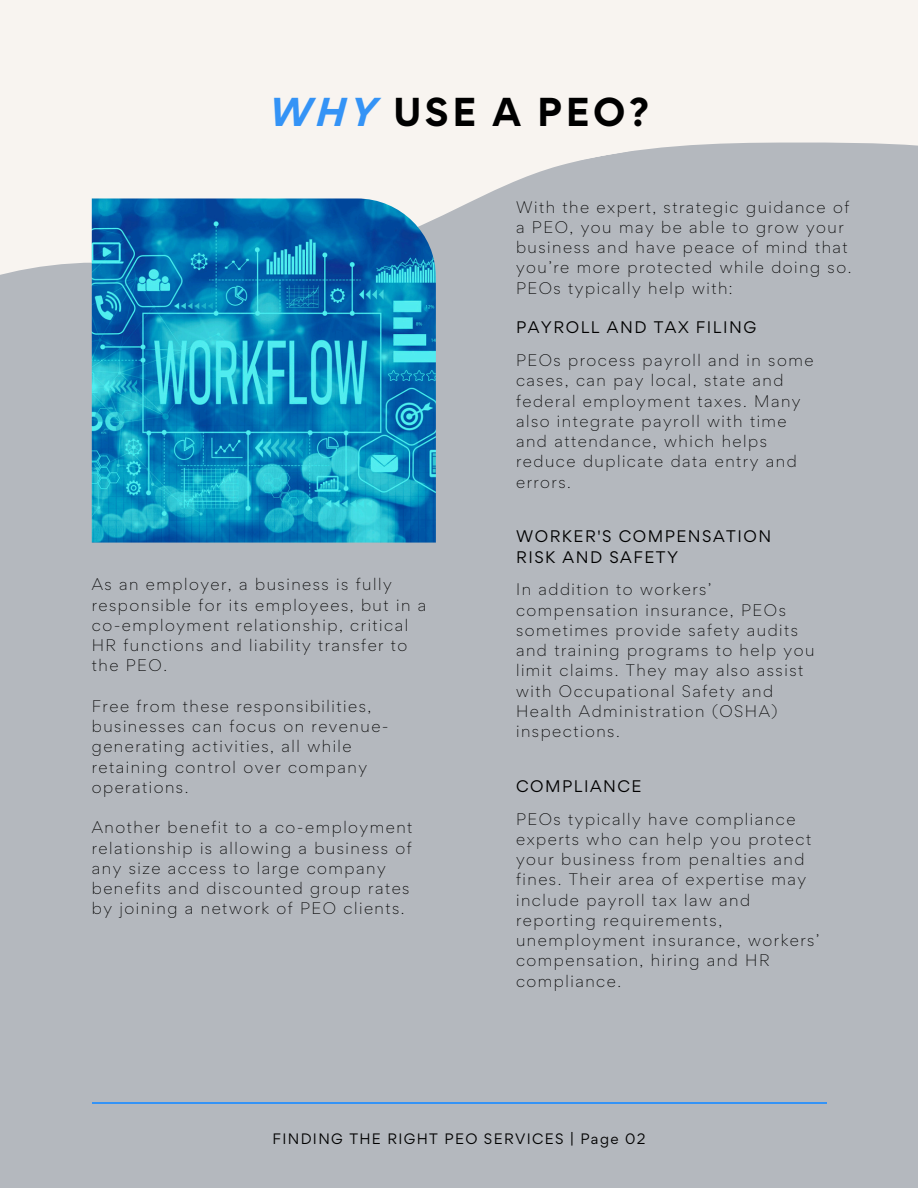
<style>
.page{position:relative;width:918px;height:1188px;background:#f8f4f0}
.page>*{position:absolute;margin:0;border:0;box-sizing:border-box;transform-origin:0 0}
.t1{font:700 36px "Gordita";letter-spacing:.1em;color:#000}
.t2{font:300 15px/20.2px "Gordita";letter-spacing:.1em;color:#000}
.t3{font:15px/20.2px "Gordita";letter-spacing:.1em;color:#000}
.t4{font:13.5px "Gordita";letter-spacing:.1em;color:#000}
.s1{font-style:italic;color:#3493f6}
</style>
<div class="page">
<div style="left:0;top:142px;width:918px;height:1046px;background:#b4b8be"></div>
<img style="left:92px;top:198px;width:344px;height:345px">
<hr style="left:92px;top:1102px;width:734px;height:2px;background:#3493f6">
<p class="t1" style="left:269px;top:88px;width:382px"><span class="s1">WHY</span> USE A PEO?</p>
<p class="t2" style="left:516px;top:197px;width:337px">With the expert, strategic guidance of a PEO, you may be able to grow your business and have peace of mind that you’re more protected while doing so.<br>PEOs typically help with:</p>
<h3 class="t2" style="left:92px;top:574px;width:336px">As an employer, a business is fully responsible for its employees, but in a co-employment relationship, critical<br>HR functions and liability transfer to the PEO.</h3>
<h3 class="t2" style="left:92px;top:696px;width:298px">Free from these responsibilities, businesses can focus on revenue&shy;generating activities, all while retaining control over company operations.</h3>
<h3 class="t2" style="left:92px;top:817px;width:322px">Another benefit to a co-employment relationship is allowing a business of any size access to large company benefits and discounted group rates by joining a network of PEO clients.</h3>
<h2 class="t3" style="left:516px;top:317px;width:242px">PAYROLL AND TAX FILING</h2>
<h3 class="t2" style="left:516px;top:350px;width:299px">PEOs process payroll and in some cases, can pay local, state and federal employment taxes. Many also integrate payroll with time and attendance, which helps reduce duplicate data entry and errors.</h3>
<h2 class="t3" style="left:516px;top:526px;width:257px">WORKER'S COMPENSATION<br>RISK AND SAFETY</h2>
<h3 class="t2" style="left:516px;top:579px;width:300px">In addition to workers’ compensation insurance, PEOs sometimes provide safety audits and training programs to help you limit claims. They may also assist with Occupational Safety and<br>Health Administration (OSHA) inspections.</h3>
<h2 class="t3" style="left:516px;top:776px;width:127px">COMPLIANCE</h2>
<h3 class="t2" style="left:516px;top:808px;width:305px">PEOs typically have compliance experts who can help you protect your business from penalties and fines. Their area of expertise may include payroll tax law and reporting requirements, unemployment insurance, workers’ compensation, hiring and HR compliance.</h3>
<h3 class="t4" style="left:272px;top:1129px;width:375px">FINDING THE RIGHT PEO SERVICES | Page 02</h3>
</div>
